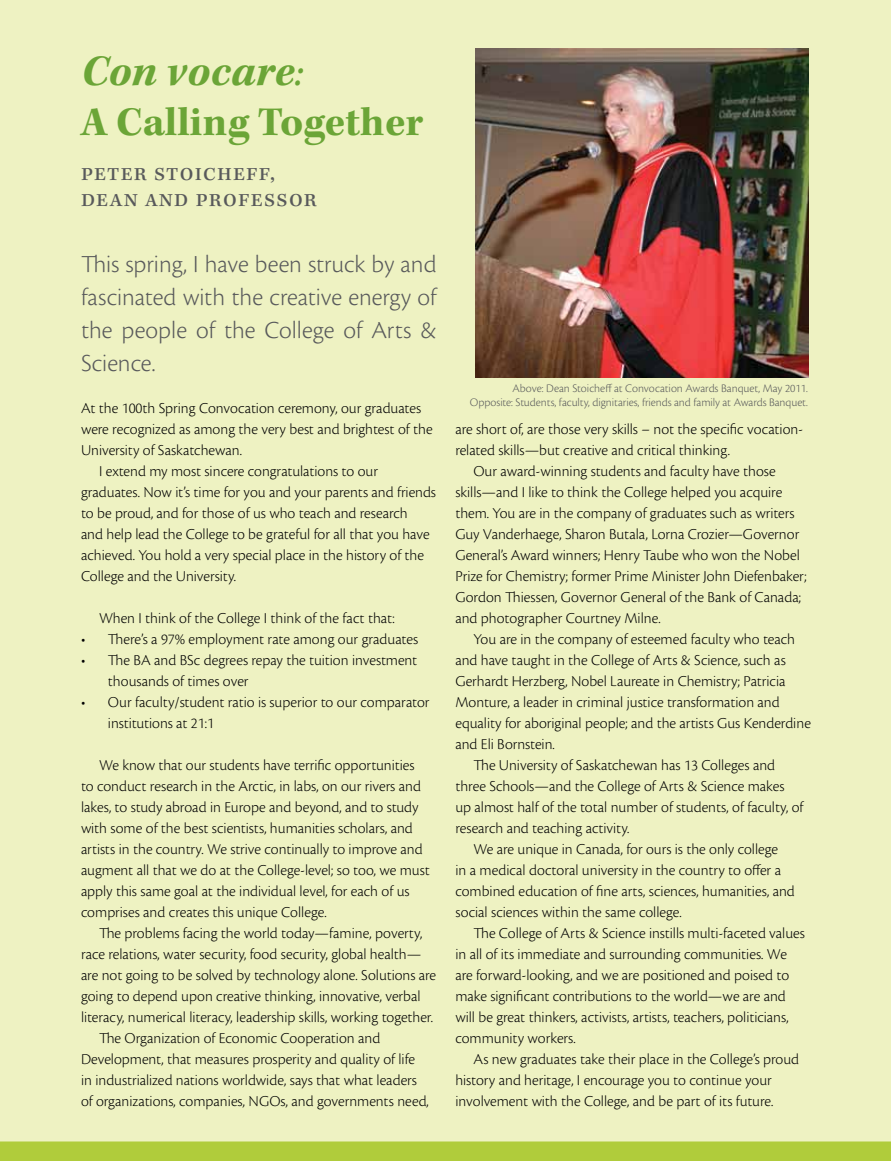
<style>
.page{position:relative;width:891px;height:1161px;background:#eef2c2}
.page>*{position:absolute;margin:0;border:0;box-sizing:border-box;transform-origin:0 0}
.t1{font:italic 700 45px "Kepler Std";color:#6ba537}
.t2{font:700 42px "Kepler Std";color:#6ba537}
.t3{font:300 25.5px/33px "Cronos Pro";color:#58595b;text-align:justify}
.t4{font:24px/25.5px "Kepler Std";letter-spacing:.05em;color:#58595b}
.t5{font:300 15.75px/21px "Cronos Pro";color:#000}
.t6{font:300 12px/14.2px "Cronos Pro";color:#58595b;text-align:right}
.s1{font-weight:400;font-size:42px}
</style>
<div class="page">
<img style="left:475px;top:49px;width:333px;height:328px">
<div style="left:0;top:1142px;width:891px;height:19px;background:#b0cc3b"></div>
<h1 class="t1" style="left:81px;top:46px;width:224px">Con vocare<span class="s1">:</span></h1>
<h2 class="t2" style="left:81px;top:99px;width:344px">A Calling Together</h2>
<h3 class="t4" style="left:81px;top:161px;width:237px">peter stoicheff, dean and professor</h3>
<h3 class="t3" style="left:81px;top:248px;width:357px">This spring, I have been struck by and fascinated with the creative energy of the people of the College of Arts &amp; Science.</h3>
<p class="t5" style="left:81px;top:398px;width:342px">At the 100th Spring Convocation ceremony, our graduates</p>
<p class="t5" style="left:81px;top:419px;width:353px">were recognized as among the very best and brightest of the</p>
<p class="t5" style="left:81px;top:440px;width:162px">University of Saskatchewan.</p>
<p class="t5" style="left:99px;top:461px;width:281px">I extend my most sincere congratulations to our</p>
<p class="t5" style="left:81px;top:482px;width:357px">graduates. Now it’s time for you and your parents and friends</p>
<p class="t5" style="left:81px;top:503px;width:328px">to be proud, and for those of us who teach and research</p>
<p class="t5" style="left:81px;top:524px;width:350px">and help lead the College to be grateful for all that you have</p>
<p class="t5" style="left:81px;top:545px;width:345px">achieved. You hold a very special place in the history of the</p>
<p class="t5" style="left:81px;top:566px;width:157px">College and the University.</p>
<p class="t5" style="left:99px;top:608px;width:297px">When I think of the College I think of the fact that:</p>
<p class="t5" style="left:81px;top:629px;width:339px">• There’s a 97% employment rate among our graduates</p>
<p class="t5" style="left:108px;top:650px;width:311px;text-indent:-27px">• The BA and BSc degrees repay the tuition investment thousands of times over</p>
<p class="t5" style="left:108px;top:692px;width:323px;text-indent:-27px">• Our faculty/student ratio is superior to our comparator institutions at 21:1</p>
<p class="t5" style="left:81px;top:755px;width:350px;text-indent:18px">We know that our students have terrific opportunities to conduct research in the Arctic, in labs, on our rivers and lakes, to study abroad in Europe and beyond, and to study with some of the best scientists, humanities scholars, and artists in the country. We strive continually to improve and augment all that we do at the College-level; so too, we must apply this same goal at the individual level, for each of us comprises and creates this unique College.</p>
<p class="t5" style="left:99px;top:923px;width:325px">The problems facing the world today—famine, poverty,</p>
<p class="t5" style="left:81px;top:944px;width:342px">race relations, water security, food security, global health—</p>
<p class="t5" style="left:81px;top:965px;width:357px">are not going to be solved by technology alone. Solutions are</p>
<p class="t5" style="left:81px;top:986px;width:341px">going to depend upon creative thinking, innovative, verbal</p>
<p class="t5" style="left:81px;top:1007px;width:354px">literacy, numerical literacy, leadership skills, working together.</p>
<p class="t5" style="left:99px;top:1028px;width:283px">The Organization of Economic Cooperation and</p>
<p class="t5" style="left:81px;top:1049px;width:336px">Development, that measures prosperity and quality of life</p>
<p class="t5" style="left:81px;top:1070px;width:337px">in industrialized nations worldwide, says that what leaders</p>
<p class="t5" style="left:81px;top:1091px;width:349px">of organizations, companies, NGOs, and governments need,</p>
<p class="t6" style="left:470px;top:381px;width:340px">Above: Dean Stoicheff at Convocation Awards Banquet, May 2011.<br>Opposite: Students, faculty, dignitaries, friends and family at Awards Banquet.</p>
<p class="t5" style="left:455px;top:419px;width:349px">are short of, are those very skills – not the specific vocation-</p>
<p class="t5" style="left:455px;top:440px;width:276px">related skills—but creative and critical thinking.</p>
<p class="t5" style="left:473px;top:461px;width:304px">Our award-winning students and faculty have those</p>
<p class="t5" style="left:455px;top:482px;width:328px">skills—and I like to think the College helped you acquire</p>
<p class="t5" style="left:455px;top:503px;width:341px">them. You are in the company of graduates such as writers</p>
<p class="t5" style="left:455px;top:524px;width:345px">Guy Vanderhaege, Sharon Butala, Lorna Crozier—Governor</p>
<p class="t5" style="left:455px;top:545px;width:346px">General’s Award winners; Henry Taube who won the Nobel</p>
<p class="t5" style="left:455px;top:566px;width:353px">Prize for Chemistry; former Prime Minister John Diefenbaker;</p>
<p class="t5" style="left:455px;top:587px;width:347px">Gordon Thiessen, Governor General of the Bank of Canada;</p>
<p class="t5" style="left:455px;top:608px;width:207px">and photographer Courtney Milne.</p>
<p class="t5" style="left:473px;top:629px;width:323px">You are in the company of esteemed faculty who teach</p>
<p class="t5" style="left:455px;top:650px;width:332px">and have taught in the College of Arts &amp; Science, such as</p>
<p class="t5" style="left:455px;top:671px;width:332px">Gerhardt Herzberg, Nobel Laureate in Chemistry; Patricia</p>
<p class="t5" style="left:455px;top:692px;width:326px">Monture, a leader in criminal justice transformation and</p>
<p class="t5" style="left:455px;top:713px;width:357px">equality for aboriginal people; and the artists Gus Kenderdine</p>
<p class="t5" style="left:455px;top:734px;width:101px">and Eli Bornstein.</p>
<p class="t5" style="left:473px;top:755px;width:303px">The University of Saskatchewan has 13 Colleges and</p>
<p class="t5" style="left:455px;top:776px;width:331px">three Schools—and the College of Arts &amp; Science makes</p>
<p class="t5" style="left:455px;top:797px;width:350px">up almost half of the total number of students, of faculty, of</p>
<p class="t5" style="left:455px;top:818px;width:176px">research and teaching activity.</p>
<p class="t5" style="left:473px;top:839px;width:306px">We are unique in Canada, for ours is the only college</p>
<p class="t5" style="left:455px;top:860px;width:327px">in a medical doctoral university in the country to offer a</p>
<p class="t5" style="left:455px;top:881px;width:341px">combined education of fine arts, sciences, humanities, and</p>
<p class="t5" style="left:455px;top:901px;width:228px">social sciences within the same college.</p>
<p class="t5" style="left:473px;top:922px;width:333px">The College of Arts &amp; Science instills multi-faceted values</p>
<p class="t5" style="left:455px;top:943px;width:333px">in all of its immediate and surrounding communities. We</p>
<p class="t5" style="left:455px;top:964px;width:335px">are forward-looking, and we are positioned and poised to</p>
<p class="t5" style="left:455px;top:985px;width:332px">make significant contributions to the world—we are and</p>
<p class="t5" style="left:455px;top:1006px;width:335px">will be great thinkers, activists, artists, teachers, politicians,</p>
<p class="t5" style="left:455px;top:1027px;width:122px">community workers.</p>
<p class="t5" style="left:473px;top:1048px;width:327px">As new graduates take their place in the College’s proud</p>
<p class="t5" style="left:455px;top:1069px;width:318px">history and heritage, I encourage you to continue your</p>
<p class="t5" style="left:455px;top:1090px;width:320px">involvement with the College, and be part of its future.</p>
</div>
